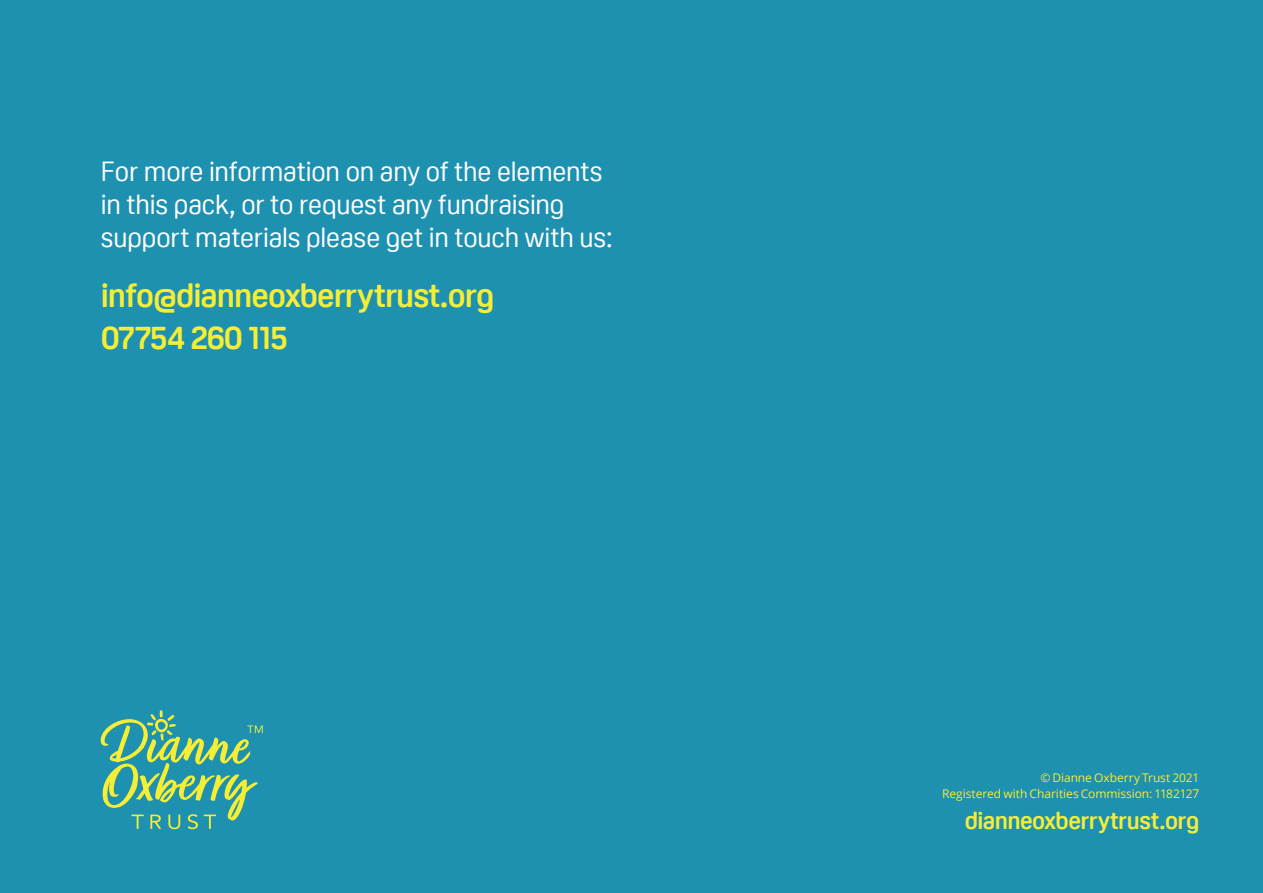
<style>
.page{position:relative;width:1263px;height:893px;background:#1e91b0}
.page>*{position:absolute;margin:0;border:0;box-sizing:border-box;transform-origin:0 0}
.t1{font:700 33px/42px "Oscine";letter-spacing:-.03em;color:#f5ee35}
.t2{font:27px/33px "Oscine";letter-spacing:-.005em;color:#fff}
.t3{font:700 24px "Oscine";letter-spacing:-.02em;color:#f5ee35}
.t4{font:12px/16.5px "Open Sans";letter-spacing:-.005em;color:#f5ee35;text-align:right}
</style>
<div class="page">
<svg style="left:101px;top:710px;width:162px;height:119px"></svg>
<p class="t2" style="left:101px;top:155px;width:513px">For more information on any of the elements in this pack, or to request any fundraising support materials please get in touch with us:</p>
<p class="t1" style="left:101px;top:274px;width:395px">info@dianneoxberrytrust.org<br>07754 260 115</p>
<p class="t4" style="left:942px;top:769px;width:259px">© Dianne Oxberry Trust 2021<br>Registered with Charities Commission: 1182127</p>
<p class="t3" style="left:965px;top:807px;width:236px">dianneoxberrytrust.org</p>
</div>
